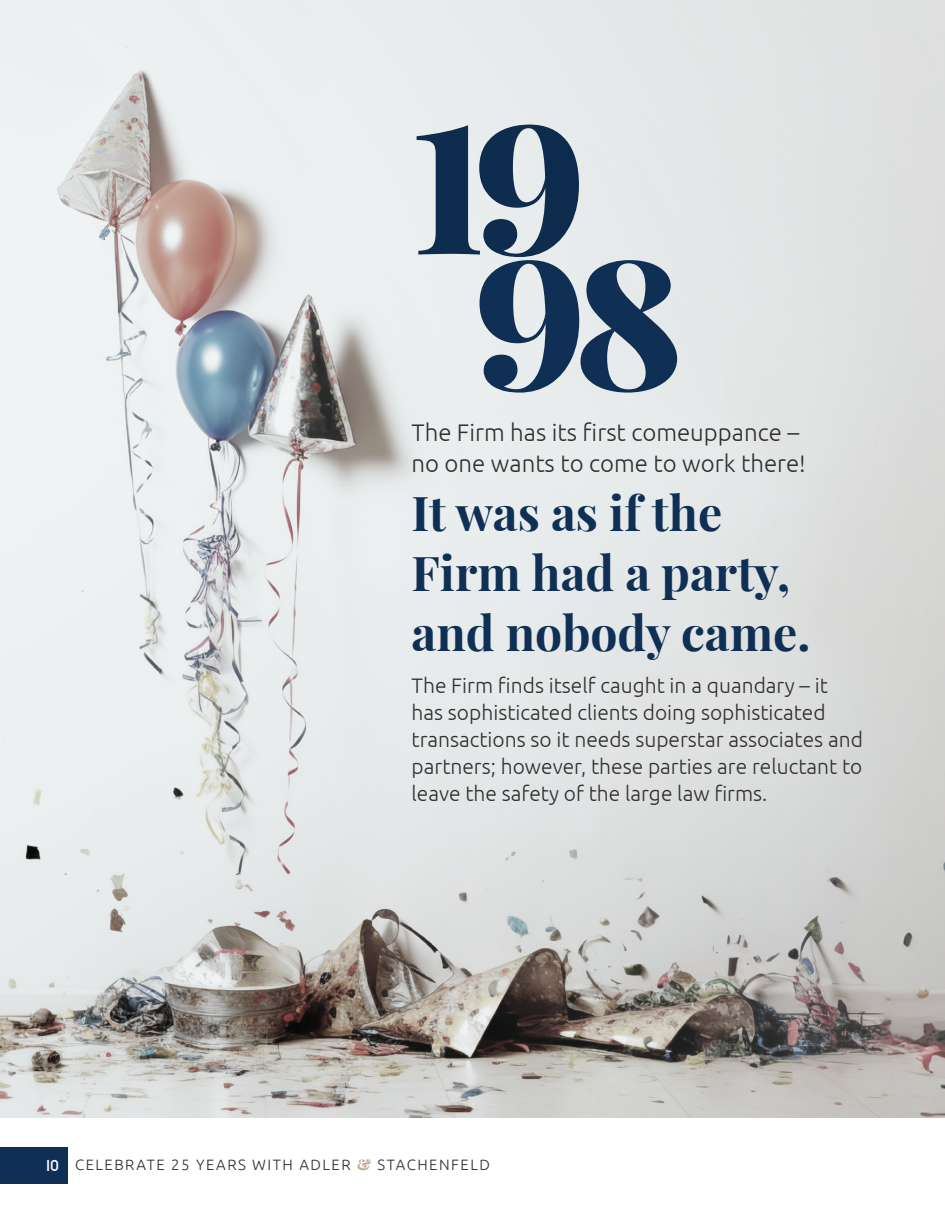
<style>
.page{position:relative;width:945px;height:1215px;background:#fff}
.page>*{position:absolute;margin:0;border:0;box-sizing:border-box;transform-origin:0 0}
.t1{font:900 180px "Playfair Display";color:#0f3054}
.t2{font:700 48px/60px "Playfair Display";color:#0f3054}
.t3{font:300 24px/31.5px "Ubuntu";color:#312f30}
.t4{font:300 21px/27px "Ubuntu";color:#312f30}
.t5{font:700 16.5px "SF New Republic";color:#fff}
.t6{font:300 15px "Ubuntu";letter-spacing:.1em;color:#312f30}
.s1{font-family:"Playfair Display";font-weight:900;color:#bcac95}
</style>
<div class="page">
<div style="left:0;top:1148px;width:68px;height:36px;background:#0f3054"></div>
<img style="left:0;top:0;width:945px;height:1117px">
<h1 class="t1" style="left:412px;top:45px;width:177px">19</h1>
<p class="t1" style="left:472px;top:180px;width:212px">98</p>
<p class="t3" style="left:412px;top:416px;width:396px">The Firm has its first comeuppance – no one wants to come to work there!</p>
<p class="t2" style="left:412px;top:479px;width:400px">It was as if the<br>Firm had a party, and nobody came.</p>
<p class="t4" style="left:412px;top:671px;width:453px">The Firm finds itself caught in a quandary – it has sophisticated clients doing sophisticated transactions so it needs superstar associates and partners; however, these parties are reluctant to leave the safety of the large law firms.</p>
<p class="t5" style="left:46px;top:1157px;width:15px">10</p>
<p class="t6" style="left:75px;top:1156px;width:416px">CELEBRATE 25 YEARS WITH ADLER <span class="s1">&amp;</span> STACHENFELD</p>
</div>
